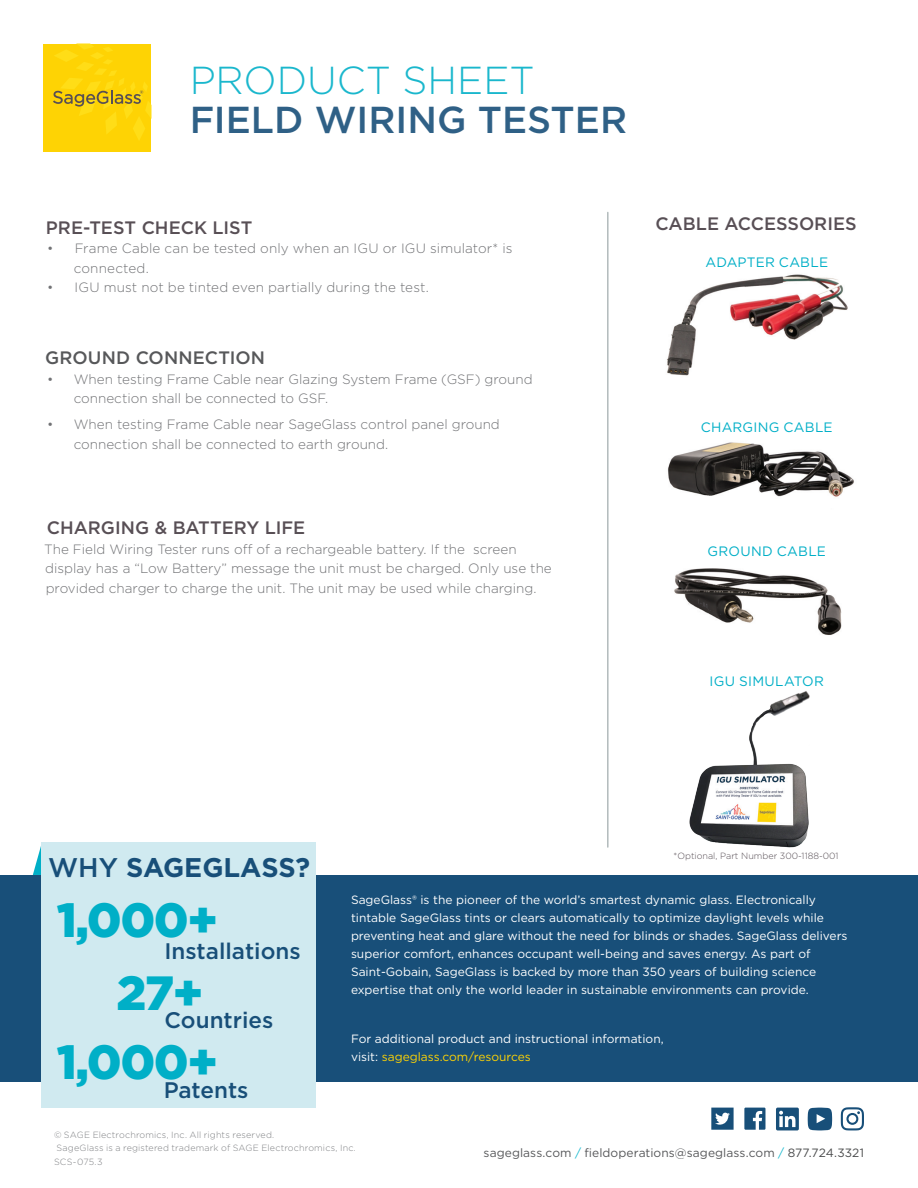
<style>
.page{position:relative;width:918px;height:1188px;background:#fff}
.page>*{position:absolute;margin:0;border:0;box-sizing:border-box;transform-origin:0 0}
.t1{font:900 48px "Gotham";letter-spacing:-.03em;color:#00afc7}
.t2{font:300 39px "Gotham";color:#00afc7}
.t3{font:500 37.5px "Gotham";color:#184f79}
.t4{font:700 27px "Gotham";letter-spacing:-.005em;color:#184f79}
.about_SageGlass{font:500 22.5px "Gotham";color:#184f79}
.t5{font:500 18px "Gotham";color:#584f55}
.t6{font:500 18px "Gotham";letter-spacing:.005em;color:#57585a}
.Heading_2{font:13.65px "Gotham";letter-spacing:.02em;color:#00afc7}
.t7{font:300 13.5px/19.5px "Gotham";color:#717275}
.about_SageGlass-2{font:12px/18px "Gotham";color:#fff}
.Contact_Information{font:12px "Gotham";letter-spacing:.005em;color:#57585a}
.copyright_info{font:300 9px/13.5px "Gotham";letter-spacing:.015em;color:#808285}
.t8{font:300 9px "Gotham";color:#584f55}
.s1{font-weight:500}
.s2{color:#fed304}
.s3{color:#1ab9ce}
.s4{color:#4b4c4d}
</style>
<div class="page">
<div style="left:44px;top:44px;width:108px;height:108px;background:#fed304"></div>
<svg style="left:53px;top:44px;width:98px;height:96px"></svg>
<img style="left:667px;top:274px;width:181px;height:102px">
<img style="left:668px;top:442px;width:186px;height:55px">
<img style="left:674px;top:568px;width:168px;height:67px">
<img style="left:689px;top:691px;width:121px;height:157px">
<hr style="left:607px;top:212px;width:2px;height:635px;background:#b2bbbc">
<div style="left:0;top:875px;width:918px;height:207px;background:#184f79"></div>
<svg style="left:32px;top:843px;width:10px;height:32px"></svg>
<div style="left:42px;top:843px;width:274px;height:265px;background:#d0eaf0"></div>
<svg style="left:776px;top:1108px;width:23px;height:22px"></svg>
<svg style="left:744px;top:1108px;width:21px;height:22px"></svg>
<svg style="left:808px;top:1108px;width:24px;height:22px"></svg>
<svg style="left:841px;top:1107px;width:23px;height:23px"></svg>
<svg style="left:711px;top:1108px;width:23px;height:22px"></svg>
<h2 class="t2" style="left:189px;top:56px;width:347px">PRODUCT SHEET</h2>
<h3 class="t3" style="left:189px;top:95px;width:439px">FIELD WIRING TESTER</h3>
<p class="t5" style="left:46px;top:216px;width:208px">PRE-TEST CHECK LIST</p>
<p class="t5" style="left:655px;top:212px;width:203px">CABLE ACCESSORIES</p>
<p class="t7" style="left:74px;top:238px;width:440px;text-indent:-27px">• Frame Cable can be tested only when an IGU or IGU simulator* is connected.</p>
<p class="t7" style="left:47px;top:277px;width:383px">• IGU must not be tinted even partially during the test.</p>
<p class="Heading_2" style="left:705px;top:254px;width:124px">ADAPTER CABLE</p>
<p class="t6" style="left:45px;top:346px;width:221px">GROUND CONNECTION</p>
<p class="t7" style="left:74px;top:369px;width:460px;text-indent:-27px">• When testing Frame Cable near Glazing System Frame (GSF) ground connection shall be connected to GSF.</p>
<p class="t7" style="left:74px;top:415px;width:428px;text-indent:-27px">• When testing Frame Cable near SageGlass control panel ground connection shall be connected to earth ground.</p>
<p class="t5" style="left:47px;top:516px;width:260px">CHARGING &amp; BATTERY LIFE</p>
<p class="t7" style="left:44px;top:539px;width:509px">The Field Wiring Tester runs off of a rechargeable battery. If the screen display has a “Low Battery” message the unit must be charged. Only use the provided charger to charge the unit. The unit may be used while charging.</p>
<p class="Heading_2" style="left:701px;top:419px;width:133px">CHARGING CABLE</p>
<p class="Heading_2" style="left:708px;top:543px;width:120px">GROUND CABLE</p>
<p class="Heading_2" style="left:710px;top:672px;width:116px">IGU SIMULATOR</p>
<p class="t4" style="left:48px;top:850px;width:263px"><span class="s1">WHY</span> SAGEGLASS?</p>
<p class="t1" style="left:57px;top:887px;width:163px">1,000+</p>
<p class="about_SageGlass" style="left:165px;top:936px;width:138px">Installations</p>
<p class="t1" style="left:117px;top:960px;width:89px">27+</p>
<p class="about_SageGlass" style="left:165px;top:1005px;width:110px">Countries</p>
<p class="t1" style="left:57px;top:1029px;width:163px">1,000+</p>
<p class="about_SageGlass" style="left:164px;top:1075px;width:86px">Patents</p>
<p class="t8" style="left:674px;top:850px;width:166px">*Optional, Part Number 300-1188-001</p>
<p class="about_SageGlass-2" style="left:351px;top:890px;width:498px">SageGlass® is the pioneer of the world’s smartest dynamic glass. Electronically tintable SageGlass tints or clears automatically to optimize daylight levels while preventing heat and glare without the need for blinds or shades. SageGlass delivers superior comfort, enhances occupant well-being and saves energy. As part of Saint-Gobain, SageGlass is backed by more than 350 years of building science expertise that only the world leader in sustainable environments can provide.</p>
<p class="about_SageGlass-2" style="left:351px;top:1030px;width:314px">For additional product and instructional information, visit: <span class="s2">sageglass.com/resources</span></p>
<p class="copyright_info" style="left:54px;top:1127px;width:303px">© SAGE Electrochromics, Inc. All rights reserved.<br>SageGlass is a registered trademark of SAGE Electrochromics, Inc.<br>SCS-075.3</p>
<p class="Contact_Information" style="left:484px;top:1145px;width:382px">sageglass.com <span class="s3">/</span> fieldoperations@sageglass.com <span class="s3">/</span> <span class="s4">877.724.3321</span></p>
</div>
